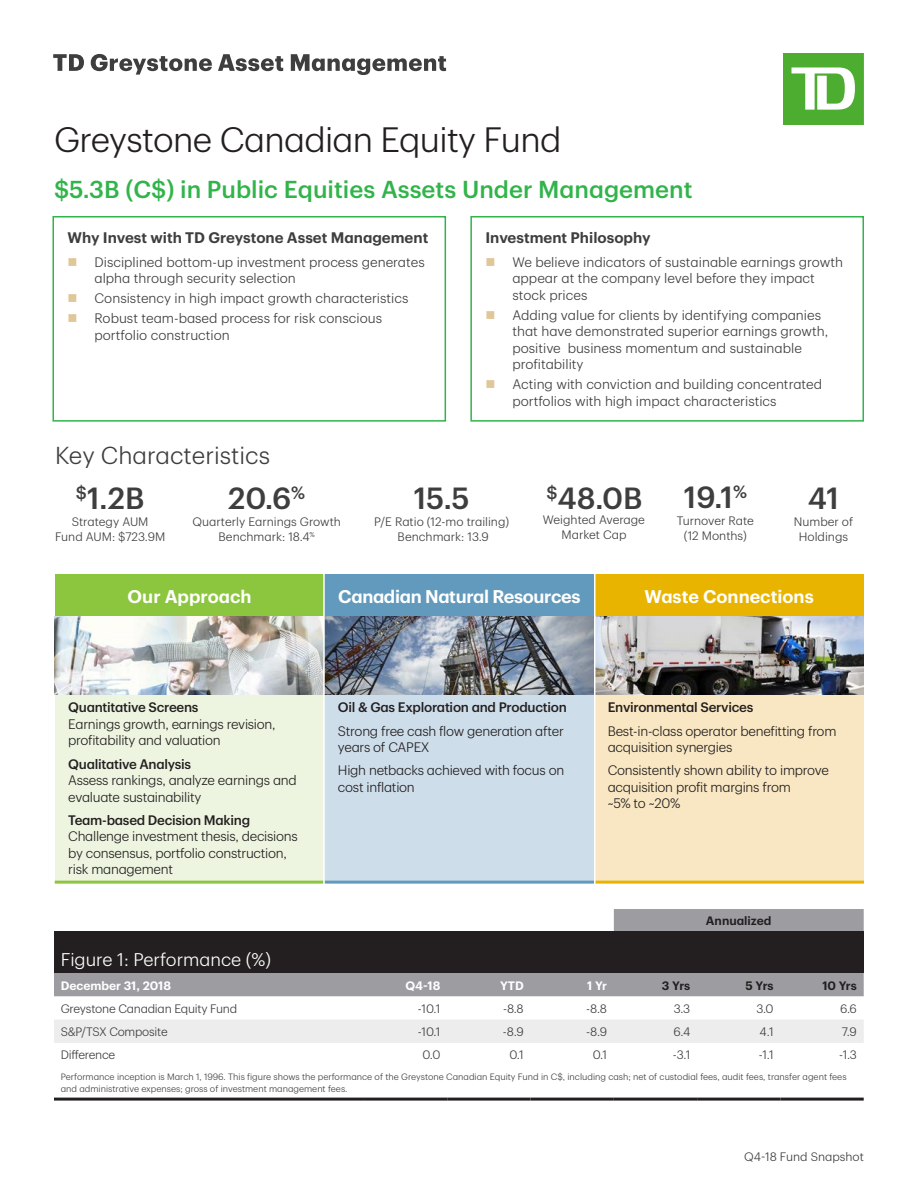
<style>
.page{position:relative;width:918px;height:1188px;background:#fff}
.page>*{position:absolute;margin:0;border:0;box-sizing:border-box;transform-origin:0 0}
.Interior_Headline{font:300 34.5px "TD Graphik";letter-spacing:-.02em;color:#231f20}
.Interior_Headline-2{font:500 30px "TD Graphik";color:#3e3e3f}
.Interior_Headline-3{font:500 24px "TD Graphik";color:#31b44a}
.Body_Headline_2{font:300 24px "TD Graphik";color:#3e3e3f}
.Table_Title{font:600 18px "TD Graphik";letter-spacing:-.015em;color:#fff}
.Table_Title-2{font:300 18px "TD Graphik";color:#fff}
.t1{font:600 15px "TD Graphik";color:#3e3e3f}
.t2{font:300 13.5px/16.5px "TD Graphik";color:#3e3e3f}
.t3{font:300 13.5px/16.5px "TD Graphik";letter-spacing:-.02em;color:#231f20}
.t4{font:500 13.5px "TD Graphik";letter-spacing:-.02em;color:#231f20}
.Body_Headline_2-2{font:300 12px/15px "TD Graphik";color:#3e3e3f;text-align:center}
.Body_Headline_2-3{font:300 12px "TD Graphik";letter-spacing:-.02em;color:#3e3e3f}
.Table_Title-3{font:600 12px "TD Graphik";color:#fff}
.t5{font:600 12px "TD Graphik";color:#231f20}
.Page{font:300 12px "TD Graphik";color:#3e3e3f}
.t6{font:300 9px/12px "TD Graphik";color:#3e3e3f}
</style>
<div class="page">
<svg style="left:783px;top:54px;width:81px;height:70px"></svg>
<div style="left:55px;top:574px;width:269px;height:42px;background:#8cc63f"></div>
<div style="left:324px;top:574px;width:270px;height:42px;background:#619abc"></div>
<div style="left:594px;top:574px;width:270px;height:42px;background:#e8b400"></div>
<div style="left:55px;top:694px;width:269px;height:188px;background:#edf5e0"></div>
<div style="left:324px;top:694px;width:270px;height:188px;background:#ceddea"></div>
<div style="left:594px;top:694px;width:270px;height:188px;background:#f8e7c2"></div>
<hr style="left:55px;top:881px;width:269px;height:3px;background:#8cc63f">
<hr style="left:594px;top:881px;width:270px;height:3px;background:#e8b400">
<hr style="left:324px;top:881px;width:270px;height:3px;background:#619abc">
<img style="left:55px;top:616px;width:809px;height:78px">
<svg style="left:54px;top:909px;width:810px;height:87px;fill:#9d9da1"></svg>
<div style="left:54px;top:931px;width:810px;height:42px;background:#231f20"></div>
<div style="left:54px;top:1020px;width:810px;height:23px;background:#ededee"></div>
<hr style="left:54px;top:1098px;width:310px;height:3px;background:#231f20">
<hr style="left:364px;top:1098px;width:83px;height:3px;background:#231f20">
<hr style="left:447px;top:1098px;width:84px;height:3px;background:#231f20">
<hr style="left:531px;top:1098px;width:83px;height:3px;background:#231f20">
<hr style="left:614px;top:1098px;width:83px;height:3px;background:#231f20">
<hr style="left:697px;top:1098px;width:83px;height:3px;background:#231f20">
<hr style="left:780px;top:1098px;width:84px;height:3px;background:#231f20">
<hr style="left:323px;top:561px;width:2px;height:329px;background:#fff">
<hr style="left:594px;top:561px;width:2px;height:329px;background:#fff">
<div style="left:52px;top:216px;width:394px;height:206px;border:2px solid #31b44a"></div>
<div style="left:470px;top:216px;width:394px;height:206px;border:2px solid #31b44a"></div>
<svg style="left:53px;top:54px;width:393px;height:21px"></svg>
<p class="Interior_Headline" style="left:54px;top:114px;width:509px">Greystone Canadian Equity Fund</p>
<p class="Interior_Headline-3" style="left:54px;top:171px;width:640px">$5.3B (C$) in Public Equities Assets Under Management</p>
<p class="t1" style="left:68px;top:226px;width:362px">Why Invest with TD Greystone Asset Management</p>
<p class="t2" style="left:94px;top:252px;width:332px">Disciplined bottom-up investment process generates alpha through security selection</p>
<p class="t2" style="left:94px;top:289px;width:315px">Consistency in high impact growth characteristics</p>
<p class="t2" style="left:94px;top:309px;width:289px">Robust team-based process for risk conscious portfolio construction</p>
<p class="t1" style="left:485px;top:226px;width:167px">Investment Philosophy</p>
<p class="t2" style="left:512px;top:252px;width:332px">We believe indicators of sustainable earnings growth appear at the company level before they impact stock prices</p>
<p class="t2" style="left:512px;top:305px;width:317px">Adding value for clients by identifying companies that have demonstrated superior earnings growth, positive business momentum and sustainable profitability</p>
<p class="t2" style="left:512px;top:375px;width:311px">Acting with conviction and building concentrated portfolios with high impact characteristics</p>
<p class="Body_Headline_2" style="left:55px;top:437px;width:216px">Key Characteristics</p>
<p class="Interior_Headline-2" style="left:76px;top:475px;width:70px"><sup>$</sup>1.2B</p>
<p class="Body_Headline_2-2" style="left:72px;top:513px;width:78px">Strategy AUM</p>
<p class="Body_Headline_2-2" style="left:55px;top:528px;width:112px">Fund AUM: $723.9M</p>
<p class="Interior_Headline-2" style="left:228px;top:475px;width:78px">20.6<sup>%</sup></p>
<p class="Body_Headline_2-2" style="left:193px;top:513px;width:150px">Quarterly Earnings Growth<br>Benchmark: 18.4<sup>%</sup></p>
<p class="Interior_Headline-2" style="left:414px;top:475px;width:57px">15.5</p>
<p class="Body_Headline_2-2" style="left:374px;top:513px;width:136px">P/E Ratio (12-mo trailing)</p>
<p class="Body_Headline_2-2" style="left:398px;top:528px;width:93px">Benchmark: 13.9</p>
<p class="Interior_Headline-2" style="left:547px;top:476px;width:97px"><sup>$</sup>48.0B</p>
<p class="Body_Headline_2-2" style="left:543px;top:511px;width:104px">Weighted Average</p>
<p class="Body_Headline_2-2" style="left:561px;top:526px;width:67px">Market Cap</p>
<p class="Interior_Headline-2" style="left:684px;top:474px;width:65px">19.1<sup>%</sup></p>
<p class="Body_Headline_2-2" style="left:677px;top:512px;width:79px">Turnover Rate</p>
<p class="Body_Headline_2-2" style="left:684px;top:527px;width:65px">(12 Months)</p>
<p class="Interior_Headline-2" style="left:808px;top:475px;width:33px">41</p>
<p class="Body_Headline_2-2" style="left:794px;top:513px;width:61px">Number of<br>Holdings</p>
<p class="Table_Title" style="left:128px;top:583px;width:125px">Our Approach</p>
<p class="Table_Title" style="left:338px;top:583px;width:244px">Canadian Natural Resources</p>
<p class="Table_Title" style="left:644px;top:583px;width:171px">Waste Connections</p>
<p class="t4" style="left:68px;top:697px;width:132px">Quantitative Screens</p>
<p class="t3" style="left:68px;top:715px;width:209px">Earnings growth, earnings revision, profitability and valuation</p>
<p class="t4" style="left:68px;top:753px;width:125px">Qualitative Analysis</p>
<p class="t3" style="left:68px;top:771px;width:230px">Assess rankings, analyze earnings and evaluate sustainability</p>
<p class="t4" style="left:68px;top:810px;width:183px">Team-based Decision Making</p>
<p class="t3" style="left:68px;top:827px;width:231px">Challenge investment thesis, decisions by consensus, portfolio construction, risk management</p>
<p class="t4" style="left:338px;top:697px;width:230px">Oil &amp; Gas Exploration and Production</p>
<p class="t3" style="left:338px;top:721px;width:227px">Strong free cash flow generation after years of CAPEX</p>
<p class="t3" style="left:338px;top:761px;width:228px">High netbacks achieved with focus on cost inflation</p>
<p class="t4" style="left:608px;top:697px;width:147px">Environmental Services</p>
<p class="t3" style="left:608px;top:721px;width:230px">Best-in-class operator benefitting from acquisition synergies</p>
<p class="t3" style="left:608px;top:761px;width:223px">Consistently shown ability to improve acquisition profit margins from</p>
<p class="t3" style="left:608px;top:794px;width:74px">~5% to ~20%</p>
<p class="t5" style="left:706px;top:912px;width:67px">Annualized</p>
<p class="Table_Title-2" style="left:61px;top:946px;width:212px">Figure 1: Performance (%)</p>
<p class="Table_Title-3" style="left:61px;top:976px;width:112px">December 31, 2018</p>
<p class="Table_Title-3" style="left:405px;top:976px;width:37px">Q4-18</p>
<p class="Table_Title-3" style="left:500px;top:976px;width:25px">YTD</p>
<p class="Table_Title-3" style="left:587px;top:976px;width:21px">1 Yr</p>
<p class="t5" style="left:662px;top:976px;width:30px">3 Yrs</p>
<p class="t5" style="left:745px;top:976px;width:30px">5 Yrs</p>
<p class="t5" style="left:822px;top:976px;width:36px">10 Yrs</p>
<p class="Body_Headline_2-3" style="left:61px;top:1000px;width:178px">Greystone Canadian Equity Fund</p>
<p class="Body_Headline_2-2" style="left:418px;top:1000px;width:24px">-10.1</p>
<p class="Body_Headline_2-2" style="left:503px;top:1000px;width:22px">-8.8</p>
<p class="Body_Headline_2-2" style="left:586px;top:1000px;width:22px">-8.8</p>
<p class="Body_Headline_2-2" style="left:674px;top:1000px;width:18px">3.3</p>
<p class="Body_Headline_2-2" style="left:756px;top:1000px;width:19px">3.0</p>
<p class="Body_Headline_2-2" style="left:840px;top:1000px;width:18px">6.6</p>
<p class="Body_Headline_2-3" style="left:61px;top:1023px;width:108px">S&amp;P/TSX Composite</p>
<p class="Body_Headline_2-2" style="left:418px;top:1023px;width:24px">-10.1</p>
<p class="Body_Headline_2-2" style="left:503px;top:1023px;width:22px">-8.9</p>
<p class="Body_Headline_2-2" style="left:586px;top:1023px;width:22px">-8.9</p>
<p class="Body_Headline_2-2" style="left:674px;top:1023px;width:18px">6.4</p>
<p class="Body_Headline_2-2" style="left:760px;top:1023px;width:16px">4.1</p>
<p class="Body_Headline_2-2" style="left:842px;top:1023px;width:17px">7.9</p>
<p class="Body_Headline_2-3" style="left:61px;top:1046px;width:56px">Difference</p>
<p class="Body_Headline_2-2" style="left:423px;top:1047px;width:19px">0.0</p>
<p class="Body_Headline_2-2" style="left:509px;top:1047px;width:16px">0.1</p>
<p class="Body_Headline_2-2" style="left:593px;top:1047px;width:16px">0.1</p>
<p class="Body_Headline_2-2" style="left:673px;top:1047px;width:19px">-3.1</p>
<p class="Body_Headline_2-2" style="left:759px;top:1047px;width:16px">-1.1</p>
<p class="Body_Headline_2-2" style="left:839px;top:1047px;width:19px">-1.3</p>
<p class="t6" style="left:61px;top:1070px;width:787px">Performance inception is March 1, 1996. This figure shows the performance of the Greystone Canadian Equity Fund in C$, including cash; net of custodial fees, audit fees, transfer agent fees and administrative expenses; gross of investment management fees.</p>
<p class="Page" style="left:744px;top:1148px;width:121px">Q4-18 Fund Snapshot</p>
</div>
